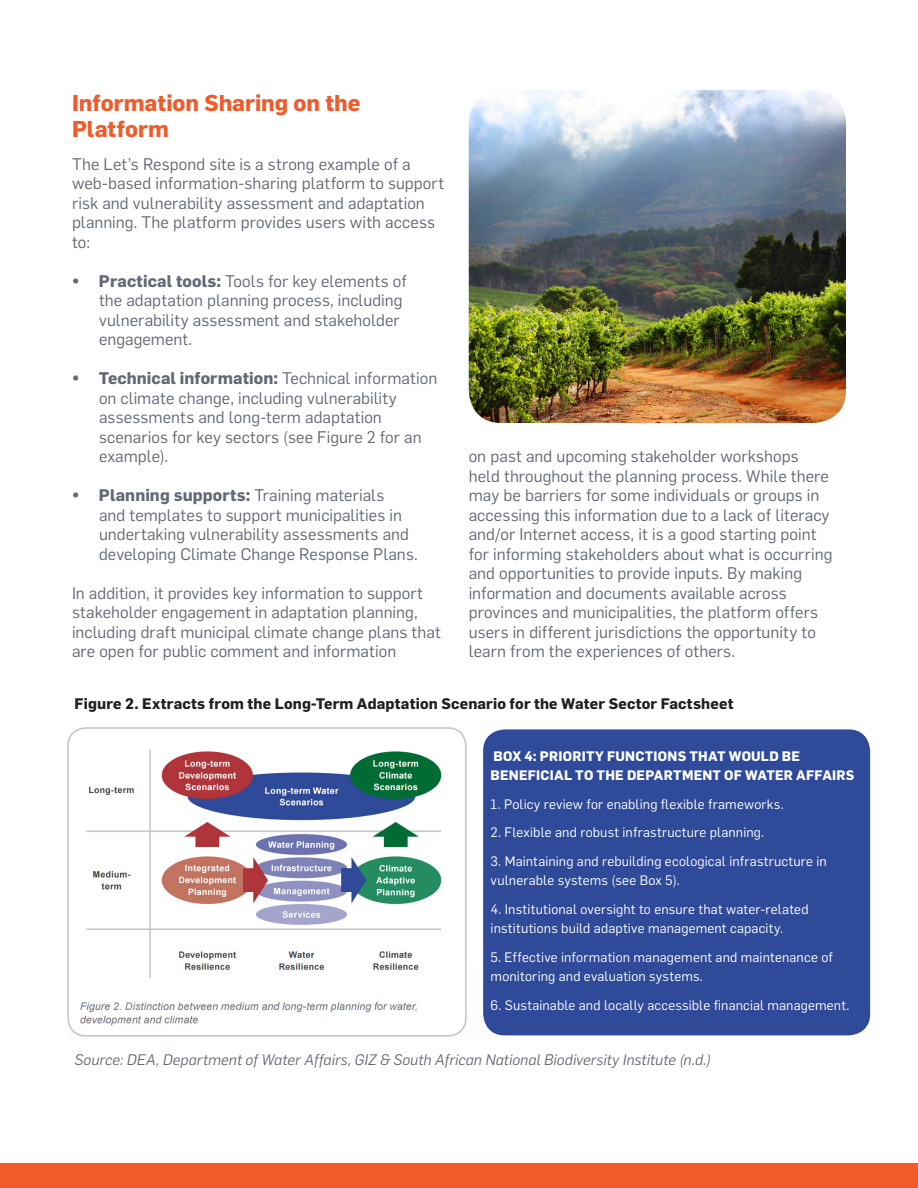
<style>
.page{position:relative;width:918px;height:1188px;background:#fff}
.page>*{position:absolute;margin:0;border:0;box-sizing:border-box;transform-origin:0 0}
.Header_1{font:700 22.5px/25.5px "Flama";letter-spacing:.005em;color:#f15a29}
.Body_Copy{font:16.5px/19.5px "Flama";letter-spacing:.005em;color:#626874}
.Body_Copy-2{font:italic 15px "Flama";letter-spacing:.01em;color:#626874}
.Figure_Titles{font:700 15px "Flama";letter-spacing:.015em;color:#231f20}
.Header_2{font:13.5px/19.5px "Flama";letter-spacing:.015em;color:#fff}
.Header_2-2{font:700 13.5px "Flama";letter-spacing:.015em;color:#fff}
.s1{font-weight:700}
</style>
<div class="page">
<div style="left:0;top:1163px;width:918px;height:25px;background:#f15a29"></div>
<img style="left:67px;top:727px;width:400px;height:310px">
<div style="left:483px;top:729px;width:387px;height:306px;background:#2f4a99;border-radius:22px"></div>
<img style="left:469px;top:90px;width:377px;height:333px">
<p class="Header_1" style="left:72px;top:89px;width:290px">Information Sharing on the<br>Platform</p>
<p class="Body_Copy" style="left:72px;top:153px;width:374px">The Let’s Respond site is a strong example of a web-based information-sharing platform to support risk and vulnerability assessment and adaptation planning. The platform provides users with access to:</p>
<p class="Body_Copy" style="left:99px;top:270px;width:309px;text-indent:-27px"><span class="s1">• Practical tools:</span> Tools for key elements of the adaptation planning process, including vulnerability assessment and stakeholder engagement.</p>
<p class="Body_Copy" style="left:99px;top:368px;width:340px;text-indent:-27px"><span class="s1">• Technical information:</span> Technical information on climate change, including vulnerability assessments and long-term adaptation scenarios for key sectors (see Figure 2 for an example).</p>
<p class="Body_Copy" style="left:99px;top:485px;width:320px;text-indent:-27px"><span class="s1">• Planning supports:</span> Training materials<br>and templates to support municipalities in undertaking vulnerability assessments and developing Climate Change Response Plans.</p>
<p class="Body_Copy" style="left:72px;top:582px;width:370px">In addition, it provides key information to support stakeholder engagement in adaptation planning, including draft municipal climate change plans that are open for public comment and information</p>
<p class="Body_Copy" style="left:469px;top:445px;width:365px">on past and upcoming stakeholder workshops held throughout the planning process. While there may be barriers for some individuals or groups in accessing this information due to a lack of literacy and/or Internet access, it is a good starting point for informing stakeholders about what is occurring and opportunities to provide inputs. By making information and documents available across provinces and municipalities, the platform offers users in different jurisdictions the opportunity to learn from the experiences of others.</p>
<p class="Figure_Titles" style="left:75px;top:693px;width:660px">Figure 2. Extracts from the Long-Term Adaptation Scenario for the Water Sector Factsheet</p>
<p class="Header_2-2" style="left:494px;top:746px;width:308px">BOX 4: PRIORITY FUNCTIONS THAT WOULD BE</p>
<p class="Header_2-2" style="left:491px;top:766px;width:365px">BENEFICIAL TO THE DEPARTMENT OF WATER AFFAIRS</p>
<p class="Header_2" style="left:491px;top:793px;width:295px">1. Policy review for enabling flexible frameworks.</p>
<p class="Header_2" style="left:491px;top:822px;width:275px">2. Flexible and robust infrastructure planning.</p>
<p class="Header_2" style="left:491px;top:850px;width:338px">3. Maintaining and rebuilding ecological infrastructure in vulnerable systems (see Box 5).</p>
<p class="Header_2" style="left:491px;top:898px;width:320px">4. Institutional oversight to ensure that water-related institutions build adaptive management capacity.</p>
<p class="Header_2" style="left:491px;top:946px;width:344px">5. Effective information management and maintenance of monitoring and evaluation systems.</p>
<p class="Header_2" style="left:491px;top:994px;width:360px">6. Sustainable and locally accessible financial management.</p>
<p class="Body_Copy-2" style="left:75px;top:1050px;width:638px">Source: DEA, Department of Water Affairs, GIZ &amp; South African National Biodiversity Institute (n.d.)</p>
</div>
